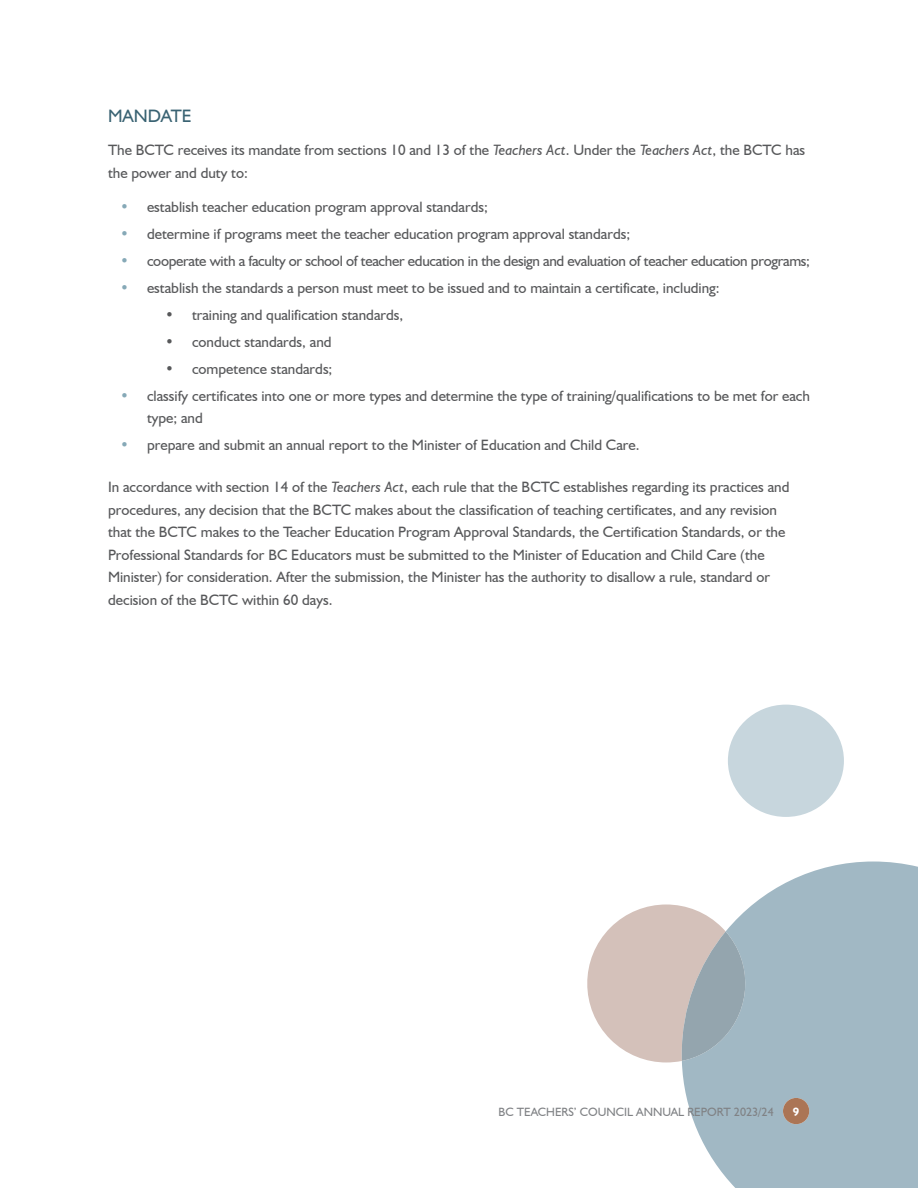
<style>
.page{position:relative;width:918px;height:1188px;background:#fff}
.page>*{position:absolute;margin:0;border:0;box-sizing:border-box;transform-origin:0 0}
.t1{font:18px "Humanist 521 BT";color:#3a6373}
.t2{font:15px/22.5px "Humanist 521 BT";color:#57585a}
.t3{font:15px "Humanist 521 BT";letter-spacing:-.02em;color:#57585a}
.t4{font:12px "Humanist 521 BT";color:#808285}
.t5{font:700 12px "Humanist 521 BT";color:#fff}
.s1{font-style:italic}
.s2{color:#86a9b7}
</style>
<div class="page">
<svg style="left:682px;top:862px;width:236px;height:326px;background:#aabfca"></svg>
<svg style="left:587px;top:904px;width:166px;height:158px;background:#c8c3c2"></svg>
<div style="left:728px;top:705px;width:116px;height:112px;background:#c7d6dd;border-radius:50%"></div>
<div style="left:783px;top:1098px;width:26px;height:26px;background:#ab7555;border-radius:50%"></div>
<p class="t1" style="left:108px;top:104px;width:85px">MANDATE</p>
<p class="t2" style="left:108px;top:139px;width:699px">The BCTC receives its mandate from sections 10 and 13 of the <span class="s1">Teachers Act</span>. Under the <span class="s1">Teachers Act</span>, the BCTC has the power and duty to:</p>
<p class="t2" style="left:120px;top:195px;width:369px"><span class="s2">•</span> establish teacher education program approval standards;</p>
<p class="t2" style="left:120px;top:222px;width:512px"><span class="s2">•</span> determine if programs meet the teacher education program approval standards;</p>
<p class="t3" style="left:120px;top:251px;width:692px"><span class="s2">•</span> cooperate with a faculty or school of teacher education in the design and evaluation of teacher education programs;</p>
<p class="t2" style="left:120px;top:276px;width:601px"><span class="s2">•</span> establish the standards a person must meet to be issued and to maintain a certificate, including:</p>
<p class="t2" style="left:165px;top:303px;width:240px">• training and qualification standards,</p>
<p class="t2" style="left:165px;top:330px;width:168px">• conduct standards, and</p>
<p class="t2" style="left:165px;top:357px;width:169px">• competence standards;</p>
<p class="t2" style="left:147px;top:384px;width:665px;text-indent:-27px"><span class="s2">•</span> classify certificates into one or more types and determine the type of training/qualifications to be met for each type; and</p>
<p class="t2" style="left:120px;top:434px;width:521px"><span class="s2">•</span> prepare and submit an annual report to the Minister of Education and Child Care.</p>
<p class="t2" style="left:108px;top:476px;width:683px">In accordance with section 14 of the <span class="s1">Teachers Act</span>, each rule that the BCTC establishes regarding its practices and procedures, any decision that the BCTC makes about the classification of teaching certificates, and any revision that the BCTC makes to the Teacher Education Program Approval Standards, the Certification Standards, or the Professional Standards for BC Educators must be submitted to the Minister of Education and Child Care (the Minister) for consideration. After the submission, the Minister has the authority to disallow a rule, standard or decision of the BCTC within 60 days.</p>
<p class="t4" style="left:499px;top:1105px;width:277px">BC TEACHERS’ COUNCIL ANNUAL REPORT 2023/24</p>
<p class="t5" style="left:793px;top:1104px;width:8px">9</p>
</div>
